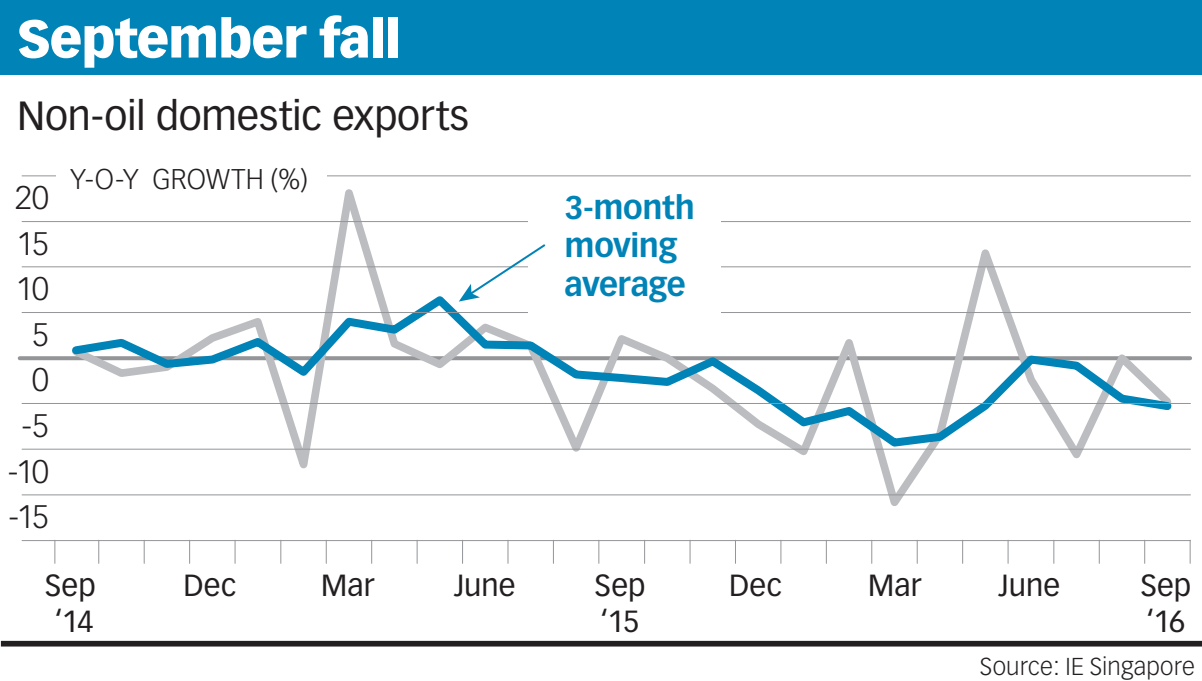
<style>
.page{position:relative;width:1202px;height:681px;background:#fff}
.page>*{position:absolute;margin:0;border:0;box-sizing:border-box;transform-origin:0 0}
.t1{font:900 52px "Vectora LH";letter-spacing:-.025em;color:#fff}
.t2{font:40px "Vectora LH";letter-spacing:-.005em;color:#231f20}
.t3{font:700 32px/38.4px "Vectora LH";letter-spacing:-.015em;color:#0083b6}
.t4{font:300 32px "Vectora LH";letter-spacing:-.025em;color:#231f20}
.t5{font:30px/36px "Vectora LH";letter-spacing:.005em;color:#231f20}
.t6{font:300 28px "Vectora LH";letter-spacing:.005em;color:#231f20}
.t7{font:300 24px "Vectora LH";letter-spacing:.005em;color:#231f20}
</style>
<div class="page">
<svg style="left:20px;top:356px;width:1170px;height:4px"></svg>
<svg style="left:66px;top:176px;width:1112px;height:330px"></svg>
<svg style="left:67px;top:290px;width:1110px;height:160px"></svg>
<hr style="left:22px;top:539px;width:1168px;height:2px;background:#939598">
<hr style="left:22px;top:494px;width:1168px;height:1px;background:#939598">
<hr style="left:22px;top:448px;width:1168px;height:1px;background:#939598">
<hr style="left:22px;top:402px;width:1168px;height:2px;background:#939598">
<hr style="left:22px;top:312px;width:1168px;height:1px;background:#939598">
<hr style="left:22px;top:266px;width:1168px;height:1px;background:#939598">
<hr style="left:22px;top:221px;width:1168px;height:1px;background:#939598">
<hr style="left:22px;top:175px;width:1168px;height:1px;background:#939598">
<hr style="left:54px;top:540px;width:2px;height:23px;background:#939598">
<svg style="left:98px;top:541px;width:1px;height:22px"></svg>
<svg style="left:144px;top:541px;width:1px;height:22px"></svg>
<svg style="left:189px;top:541px;width:1px;height:22px"></svg>
<hr style="left:234px;top:540px;width:2px;height:23px;background:#939598">
<svg style="left:280px;top:541px;width:1px;height:22px"></svg>
<svg style="left:326px;top:541px;width:1px;height:22px"></svg>
<svg style="left:371px;top:541px;width:1px;height:22px"></svg>
<hr style="left:416px;top:540px;width:2px;height:23px;background:#939598">
<svg style="left:462px;top:541px;width:1px;height:22px"></svg>
<hr style="left:507px;top:540px;width:2px;height:23px;background:#939598">
<svg style="left:553px;top:541px;width:1px;height:22px"></svg>
<svg style="left:598px;top:541px;width:1px;height:22px"></svg>
<svg style="left:644px;top:541px;width:1px;height:22px"></svg>
<hr style="left:689px;top:540px;width:2px;height:23px;background:#939598">
<svg style="left:735px;top:541px;width:1px;height:22px"></svg>
<hr style="left:780px;top:540px;width:2px;height:23px;background:#939598">
<svg style="left:826px;top:541px;width:1px;height:22px"></svg>
<svg style="left:871px;top:541px;width:1px;height:22px"></svg>
<hr style="left:916px;top:540px;width:2px;height:23px;background:#939598">
<svg style="left:962px;top:541px;width:1px;height:22px"></svg>
<hr style="left:1007px;top:540px;width:2px;height:23px;background:#939598">
<svg style="left:1053px;top:541px;width:1px;height:22px"></svg>
<hr style="left:1098px;top:540px;width:2px;height:23px;background:#939598">
<svg style="left:1144px;top:541px;width:1px;height:22px"></svg>
<hr style="left:1189px;top:540px;width:2px;height:23px;background:#939598">
<div style="left:1px;top:0;width:1201px;height:75px;background:#0083b6"></div>
<div style="left:1px;top:640px;width:1201px;height:6px;background:#231f20"></div>
<div style="left:529px;top:217px;width:192px;height:107px;background:#fff"></div>
<svg style="left:459px;top:242px;width:87px;height:59px"></svg>
<div style="left:56px;top:150px;width:270px;height:52px;background:#fff"></div>
<h1 class="t1" style="left:17px;top:6px;width:386px">September fall</h1>
<h2 class="t2" style="left:17px;top:92px;width:454px">Non-oil domestic exports</h2>
<p class="t4" style="left:15px;top:179px;width:35px">20</p>
<p class="t4" style="left:17px;top:225px;width:33px">15</p>
<p class="t4" style="left:16px;top:270px;width:34px">10</p>
<p class="t4" style="left:32px;top:316px;width:18px">5</p>
<p class="t4" style="left:32px;top:361px;width:18px">0</p>
<p class="t4" style="left:21px;top:407px;width:29px">-5</p>
<p class="t4" style="left:8px;top:452px;width:42px">-10</p>
<p class="t4" style="left:9px;top:498px;width:42px">-15</p>
<p class="t6" style="left:70px;top:163px;width:239px">Y-O-Y GROWTH (%)</p>
<p class="t3" style="left:565px;top:188px;width:132px">3-month moving average</p>
<p class="t5" style="left:45px;top:567px;width:52px;text-align:center">Sep ‘14</p>
<p class="t5" style="left:184px;top:567px;width:54px">Dec</p>
<p class="t5" style="left:321px;top:567px;width:55px">Mar</p>
<p class="t5" style="left:454px;top:567px;width:63px">June</p>
<p class="t5" style="left:595px;top:567px;width:52px">Sep ‘15</p>
<p class="t5" style="left:729px;top:567px;width:54px">Dec</p>
<p class="t5" style="left:868px;top:567px;width:55px">Mar</p>
<p class="t5" style="left:998px;top:567px;width:63px">June</p>
<p class="t5" style="left:1140px;top:567px;width:52px">Sep ‘16</p>
<p class="t7" style="left:980px;top:652px;width:216px">Source: IE Singapore</p>
</div>
